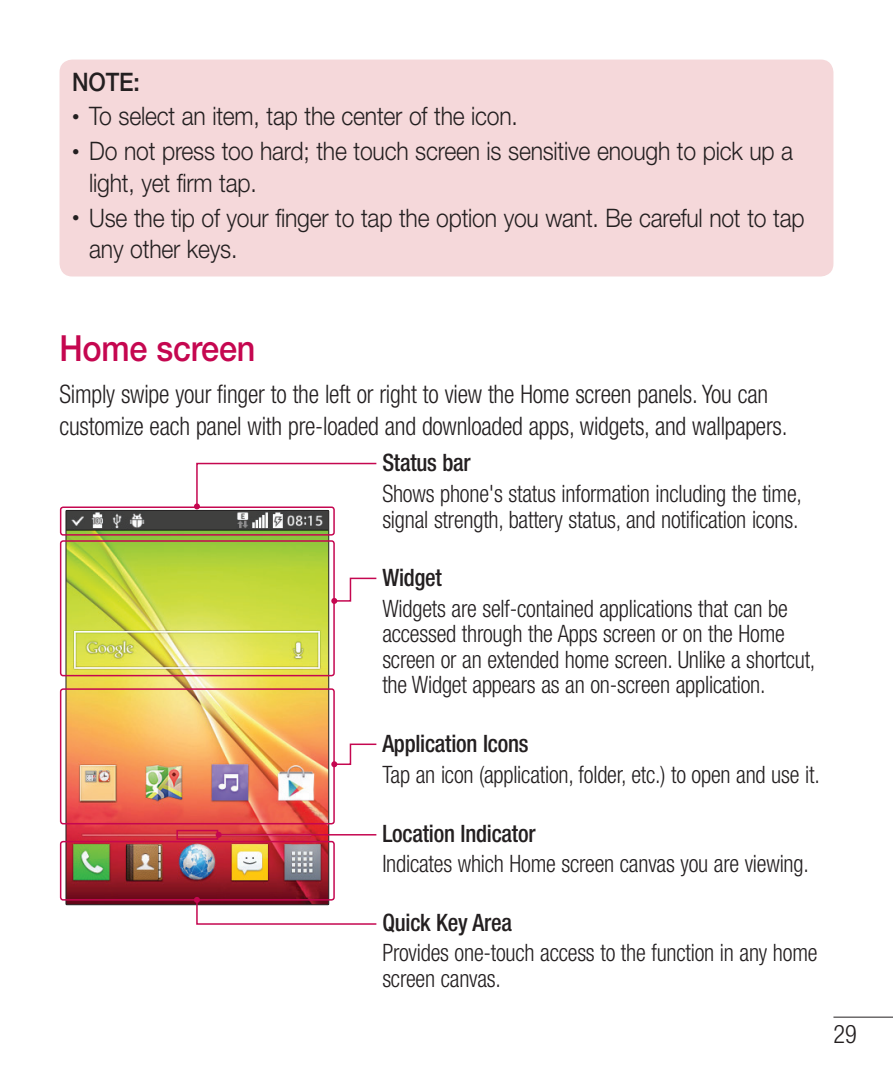
<style>
.page{position:relative;width:893px;height:1072px;background:#fff}
.page>*{position:absolute;margin:0;border:0;box-sizing:border-box;transform-origin:0 0}
.t1{font:500 36px "Helvetica Neue LT Pro";letter-spacing:-.01em;color:#c50750;scale:.9 1}
.t2{font:300 25.5px/31.5px "Helvetica Neue LT Pro";letter-spacing:-.01em;color:#231f20;scale:.9 1}
.t3{font:300 condensed 25.5px/31.5px "Helvetica Neue LT Pro";letter-spacing:-.01em;color:#231f20;scale:.95 1}
.t4{font:500 25.5px "Helvetica Neue LT Pro";color:#231f20;scale:.9 1}
.t5{font:300 condensed 24px/25.5px "Helvetica Neue LT Pro";letter-spacing:-.01em;color:#231f20;scale:.95 1}
.t6{font:500 condensed 24px "Helvetica Neue LT Pro";letter-spacing:-.01em;color:#231f20;scale:.95 1}
.s1{font-size:15px}
</style>
<div class="page">
<hr style="left:833px;top:1016px;width:60px;height:1px;background:#231f20">
<div style="left:60px;top:60px;width:773px;height:216px;background:#f5d8da;border-radius:13px"></div>
<img style="left:66px;top:510px;width:263px;height:394px">
<div style="left:66px;top:510px;width:263px;height:394px;border:1px solid #231f20"></div>
<div style="left:60px;top:506px;width:275px;height:29px;border:2px solid #c50750;border-radius:3px"></div>
<div style="left:60px;top:540px;width:275px;height:136px;border:2px solid #c50750;border-radius:3px"></div>
<div style="left:60px;top:688px;width:275px;height:136px;border:2px solid #c50750;border-radius:3px"></div>
<div style="left:176px;top:829px;width:42px;height:10px;border:2px solid #c50750"></div>
<div style="left:60px;top:840px;width:275px;height:60px;border:2px solid #c50750;border-radius:3px"></div>
<svg style="left:331px;top:742px;width:46px;height:25px"></svg>
<svg style="left:331px;top:577px;width:46px;height:27px"></svg>
<svg style="left:194px;top:462px;width:183px;height:47px"></svg>
<svg style="left:194px;top:896px;width:183px;height:29px"></svg>
<hr style="left:219px;top:834px;width:157px;height:1px;background:#c50750">
<svg style="left:216px;top:831px;width:6px;height:6px"></svg>
<p class="t4" style="left:72px;top:72px;width:77px">NOTE:</p>
<p class="t2" style="left:72px;top:103px;width:497px"><span class="s1">•</span> To select an item, tap the center of the icon.</p>
<p class="t2" style="left:89px;top:138px;width:784px;text-indent:-17px"><span class="s1">•</span> Do not press too hard; the touch screen is sensitive enough to pick up a light, yet firm tap.</p>
<p class="t2" style="left:89px;top:204px;width:796px;text-indent:-17px"><span class="s1">•</span> Use the tip of your finger to tap the option you want. Be careful not to tap any other keys.</p>
<h1 class="t1" style="left:60px;top:335px;width:219px">Home screen</h1>
<p class="t3" style="left:60px;top:381px;width:768px">Simply swipe your finger to the left or right to view the Home screen panels. You can customize each panel with pre-loaded and downloaded apps, widgets, and wallpapers.</p>
<p class="t6" style="left:382px;top:454px;width:95px">Status bar</p>
<p class="t5" style="left:382px;top:483px;width:443px">Shows phone's status information including the time, signal strength, battery status, and notification icons.</p>
<p class="t6" style="left:382px;top:569px;width:64px">Widget</p>
<p class="t5" style="left:382px;top:598px;width:457px">Widgets are self-contained applications that can be accessed through the Apps screen or on the Home screen or an extended home screen. Unlike a shortcut, the Widget appears as an on-screen application.</p>
<p class="t6" style="left:382px;top:735px;width:155px">Application Icons</p>
<p class="t5" style="left:382px;top:764px;width:462px">Tap an icon (application, folder, etc.) to open and use it.</p>
<p class="t6" style="left:382px;top:824px;width:163px">Location Indicator</p>
<p class="t5" style="left:382px;top:853px;width:450px">Indicates which Home screen canvas you are viewing.</p>
<p class="t6" style="left:382px;top:913px;width:138px">Quick Key Area</p>
<p class="t5" style="left:382px;top:942px;width:459px">Provides one-touch access to the function in any home screen canvas.</p>
<p class="t3" style="left:833px;top:1021px;width:26px">29</p>
</div>
